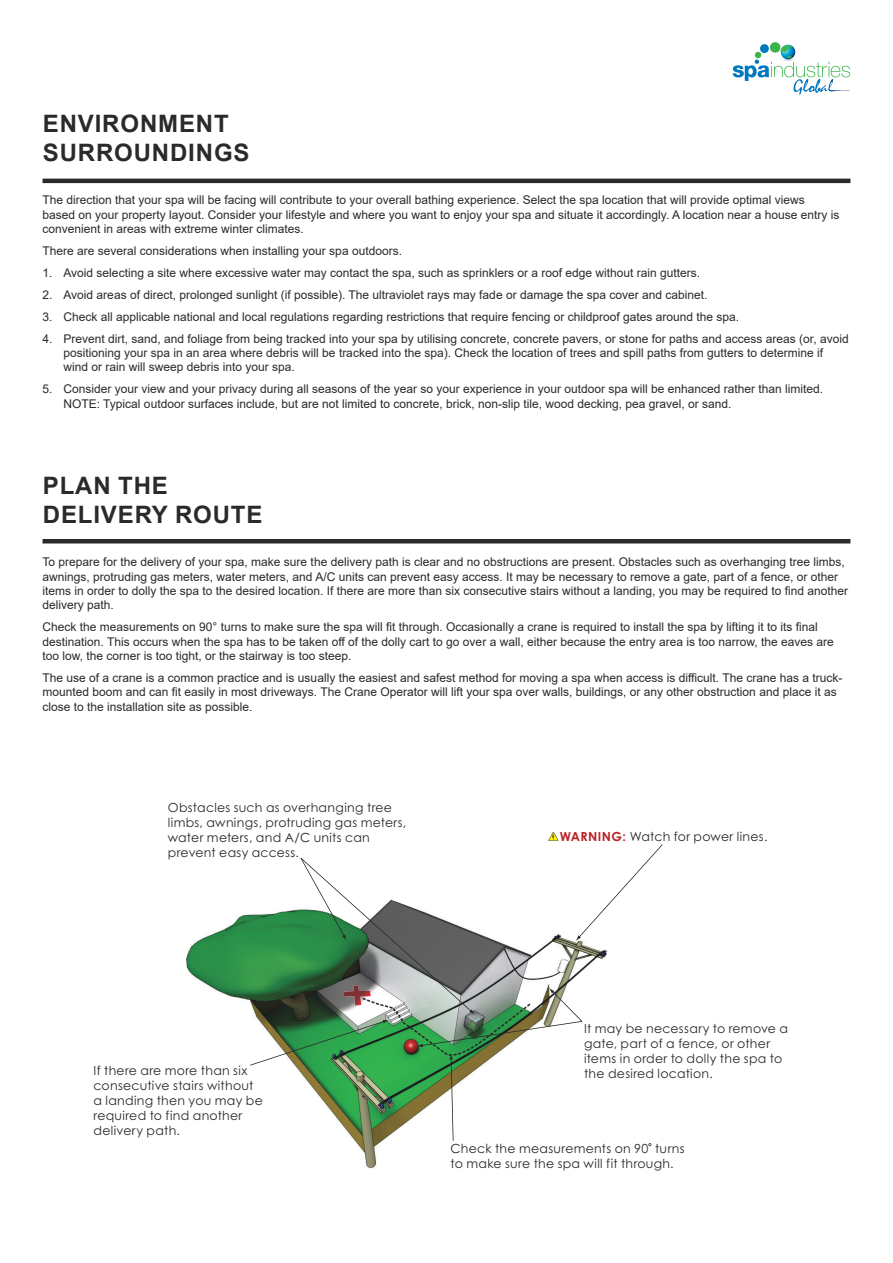
<style>
.page{position:relative;width:893px;height:1263px;background:#fff}
.page>*{position:absolute;margin:0;border:0;box-sizing:border-box;transform-origin:0 0}
.t1{font:700 24px/28.8px "Arial";letter-spacing:.035em;color:#2b292a}
.t2{font:12.45px/15px "Century Gothic";letter-spacing:.02em;color:#2b292a}
.t3{font:12px/14.4px "Arial";color:#2b292a}
.s1{font-weight:700;color:#bd2125}
</style>
<div class="page">
<hr style="left:43px;top:179px;width:807px;height:4px;background:#2b292a">
<hr style="left:43px;top:539px;width:807px;height:4px;background:#2b292a">
<svg style="left:733px;top:42px;width:117px;height:53px"></svg>
<img style="left:186px;top:914px;width:191px;height:255px">
<svg style="left:250px;top:832px;width:413px;height:314px"></svg>
<h1 class="t1" style="left:43px;top:112px;width:208px">ENVIRONMENT<br>SURROUNDINGS</h1>
<p class="t3" style="left:43px;top:193px;width:798px">The direction that your spa will be facing will contribute to your overall bathing experience. Select the spa location that will provide optimal views based on your property layout. Consider your lifestyle and where you want to enjoy your spa and situate it accordingly. A location near a house entry is convenient in areas with extreme winter climates.</p>
<p class="t3" style="left:43px;top:243px;width:361px">There are several considerations when installing your spa outdoors.</p>
<p class="t3" style="left:43px;top:265px;width:659px">1. Avoid selecting a site where excessive water may contact the spa, such as sprinklers or a roof edge without rain gutters.</p>
<p class="t3" style="left:43px;top:287px;width:666px">2. Avoid areas of direct, prolonged sunlight (if possible). The ultraviolet rays may fade or damage the spa cover and cabinet.</p>
<p class="t3" style="left:43px;top:309px;width:698px">3. Check all applicable national and local regulations regarding restrictions that require fencing or childproof gates around the spa.</p>
<p class="t3" style="left:64px;top:331px;width:787px;text-indent:-21px">4. Prevent dirt, sand, and foliage from being tracked into your spa by utilising concrete, concrete pavers, or stone for paths and access areas (or, avoid positioning your spa in an area where debris will be tracked into the spa). Check the location of trees and spill paths from gutters to determine if wind or rain will sweep debris into your spa.</p>
<p class="t3" style="left:64px;top:382px;width:761px;text-indent:-21px">5. Consider your view and your privacy during all seasons of the year so your experience in your outdoor spa will be enhanced rather than limited.<br>NOTE: Typical outdoor surfaces include, but are not limited to concrete, brick, non-slip tile, wood decking, pea gravel, or sand.</p>
<h1 class="t1" style="left:43px;top:473px;width:221px">PLAN THE<br>DELIVERY ROUTE</h1>
<p class="t3" style="left:43px;top:555px;width:807px">To prepare for the delivery of your spa, make sure the delivery path is clear and no obstructions are present. Obstacles such as overhanging tree limbs, awnings, protruding gas meters, water meters, and A/C units can prevent easy access. It may be necessary to remove a gate, part of a fence, or other items in order to dolly the spa to the desired location. If there are more than six consecutive stairs without a landing, you may be required to find another delivery path.</p>
<p class="t3" style="left:43px;top:620px;width:793px">Check the measurements on 90° turns to make sure the spa will fit through. Occasionally a crane is required to install the spa by lifting it to its final destination. This occurs when the spa has to be taken off of the dolly cart to go over a wall, either because the entry area is too narrow, the eaves are too low, the corner is too tight, or the stairway is too steep.</p>
<p class="t3" style="left:43px;top:670px;width:801px">The use of a crane is a common practice and is usually the easiest and safest method for moving a spa when access is difficult. The crane has a truck&shy;mounted boom and can fit easily in most driveways. The Crane Operator will lift your spa over walls, buildings, or any other obstruction and place it as close to the installation site as possible.</p>
<p class="t2" style="left:168px;top:801px;width:240px">Obstacles such as overhanging tree limbs, awnings, protruding gas meters, water meters, and A/C units can prevent easy access.</p>
<p class="t2" style="left:560px;top:830px;width:209px"><span class="s1">WARNING:</span> Watch for power lines.</p>
<p class="t2" style="left:94px;top:1064px;width:171px">If there are more than six consecutive stairs without a landing then you may be required to find another delivery path.</p>
<p class="t2" style="left:584px;top:1022px;width:205px">It may be necessary to remove a gate, part of a fence, or other items in order to dolly the spa to the desired location.</p>
<p class="t2" style="left:451px;top:1142px;width:236px">Check the measurements on 90 turns to make sure the spa will fit through.</p>
</div>
